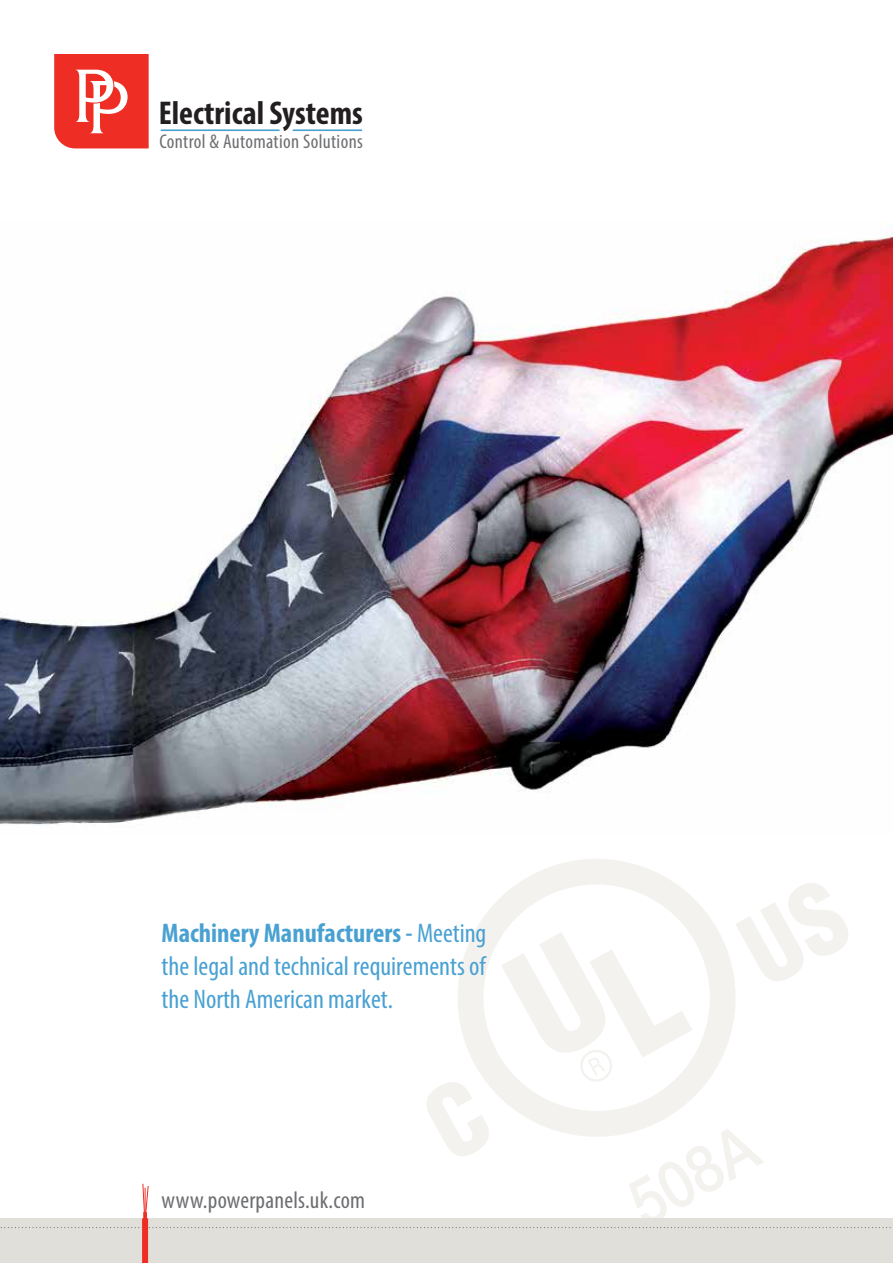
<style>
.page{position:relative;width:893px;height:1263px;background:#fff}
.page>*{position:absolute;margin:0;border:0;box-sizing:border-box;transform-origin:0 0}
.t1{font:700 condensed 33px "Myriad Pro";color:#231f20}
.t2{font:condensed 27px/33px "Myriad Pro";color:#49a1d2;text-align:justify}
.t3{font:condensed 24px "Myriad Pro";letter-spacing:.01em;color:#6d6e71}
.t4{font:condensed 19.95px "Myriad Pro";letter-spacing:.02em;color:#6d6e71}
.s1{font-weight:700}
.s2{font-weight:600}
</style>
<div class="page">
<div style="left:0;top:1218px;width:893px;height:45px;background:#e1dfd9"></div>
<div style="left:142px;top:1218px;width:6px;height:45px;background:#ee2e24"></div>
<svg style="left:526px;top:859px;width:142px;height:20px;fill:#f3f2ef"></svg>
<svg style="left:0;top:879px;width:891px;height:349px"></svg>
<img style="left:0;top:225px;width:893px;height:600px">
<svg style="left:54px;top:54px;width:95px;height:94px"></svg>
<svg style="left:161px;top:129px;width:119px;height:2px"></svg>
<svg style="left:292px;top:129px;width:70px;height:2px"></svg>
<p class="t1" style="left:159px;top:92px;width:206px">Electrical Systems</p>
<p class="t4" style="left:159px;top:130px;width:205px">Control &amp; Automation Solutions</p>
<p class="t2" style="left:162px;top:916px;width:326px"><span class="s1">Machinery Manufacturers</span> <span class="s2">-</span> Meeting the legal and technical requirements of the North American market.</p>
<p class="t3" style="left:162px;top:1186px;width:205px">www.powerpanels.uk.com</p>
</div>
